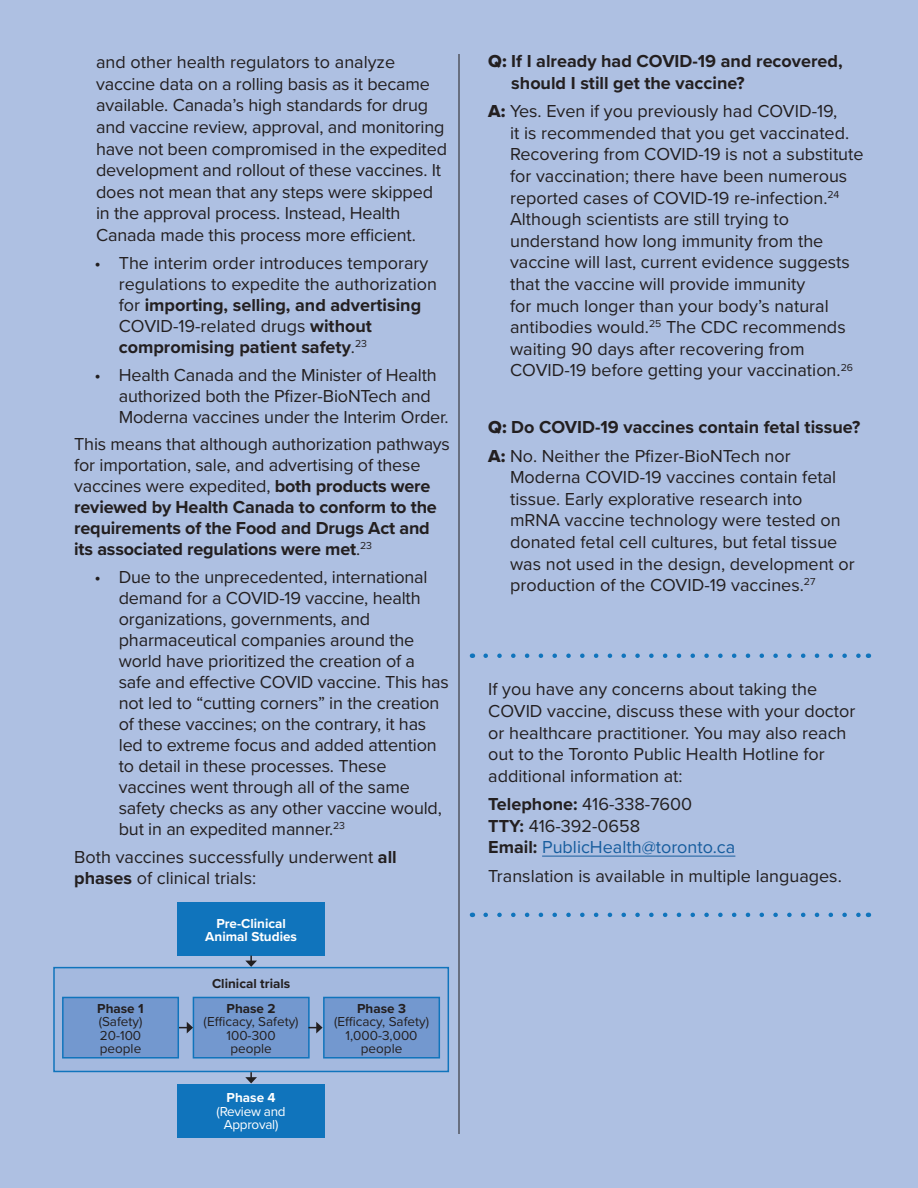
<style>
.page{position:relative;width:918px;height:1188px;background:#aec0e2}
.page>*{position:absolute;margin:0;border:0;box-sizing:border-box;transform-origin:0 0}
.Paragraph{font:18px/21.6px "Proxima Nova";color:#231f20}
.Paragraph-2{font:700 18px/21px "Proxima Nova";letter-spacing:-.01em;color:#231f20}
.Paragraph-3{font:18px "Proxima Nova";color:#175d9e}
.Paragraph-4{font:13.5px/13.5px "Proxima Nova";color:#231f20;text-align:center}
.Paragraph-5{font:700 13.5px/13.5px "Proxima Nova";color:#fff;text-align:center}
.Paragraph-6{font:13.5px/13.5px "Proxima Nova";letter-spacing:-.02em;color:#fff;text-align:center}
.Paragraph-7{font:700 13.5px "Proxima Nova";color:#231f20}
.s1{font-weight:700}
.s2{font-weight:400}
.s3{font-family:"Proxima Nova Extrabld";font-weight:400}
.s4{font-family:"Proxima Nova Extrabld"}
.s5{font-weight:700;color:#231f20}
</style>
<div class="page">
<div style="left:53px;top:967px;width:396px;height:105px;background:#a4b9df;border:2px solid #1074bc"></div>
<hr style="left:459px;top:54px;width:1px;height:1080px;background:#231f20">
<div style="left:177px;top:903px;width:148px;height:53px;background:#1074bc"></div>
<div style="left:63px;top:997px;width:115px;height:61px;background:#7398cf"></div>
<div style="left:62px;top:997px;width:117px;height:62px;border:2px solid #1074bc"></div>
<div style="left:193px;top:997px;width:116px;height:61px;background:#7398cf"></div>
<div style="left:193px;top:997px;width:117px;height:62px;border:2px solid #1074bc"></div>
<div style="left:324px;top:997px;width:115px;height:61px;background:#7398cf"></div>
<div style="left:323px;top:997px;width:117px;height:62px;border:2px solid #1074bc"></div>
<div style="left:177px;top:1084px;width:148px;height:53px;background:#1074bc"></div>
<hr style="left:542px;top:856px;width:193px;height:1px;background:#175d9e">
<svg style="left:486px;top:654px;width:375px;height:4px"></svg>
<svg style="left:486px;top:913px;width:375px;height:4px"></svg>
<svg style="left:245px;top:956px;width:12px;height:11px"></svg>
<svg style="left:179px;top:1022px;width:14px;height:11px"></svg>
<svg style="left:309px;top:1022px;width:14px;height:11px"></svg>
<svg style="left:245px;top:1072px;width:12px;height:11px"></svg>
<p class="Paragraph" style="left:96px;top:51px;width:352px">and other health regulators to analyze vaccine data on a rolling basis as it became available. Canada’s high standards for drug and vaccine review, approval, and monitoring have not been compromised in the expedited development and rollout of these vaccines. It does not mean that any steps were skipped in the approval process. Instead, Health Canada made this process more efficient.</p>
<p class="Paragraph" style="left:119px;top:251px;width:320px;line-height:21px;text-indent:-24px">• The interim order introduces temporary regulations to expedite the authorization for <span class="s1">importing, selling, and advertising </span>COVID-19-related drugs <span class="s1">without compromising patient safety</span>.<sup>23</sup></p>
<p class="Paragraph" style="left:119px;top:363px;width:331px;line-height:21px;text-indent:-24px">• Health Canada and the Minister of Health authorized both the Pfizer-BioNTech and<br>Moderna vaccines under the Interim Order.</p>
<p class="Paragraph-2" style="left:74px;top:433px;width:377px"><span class="s2">This means that although authorization pathways for importation, sale, and advertising of these vaccines were expedited,</span> both products were reviewed by Health Canada to conform to the requirements of the Food and Drugs Act and its associated regulations were met<span class="s2">.</span><sup>23</sup></p>
<p class="Paragraph" style="left:119px;top:566px;width:332px;line-height:21px;text-indent:-24px">• Due to the unprecedented, international demand for a COVID-19 vaccine, health organizations, governments, and pharmaceutical companies around the world have prioritized the creation of a safe and effective COVID vaccine. This has not led to “cutting corners” in the creation of these vaccines; on the contrary, it has led to extreme focus and added attention to detail in these processes. These vaccines went through all of the same safety checks as any other vaccine would, but in an expedited manner.<sup>23</sup></p>
<p class="Paragraph" style="left:74px;top:845px;width:324px">Both vaccines successfully underwent <span class="s1">all phases</span> of clinical trials:</p>
<p class="Paragraph-5" style="left:205px;top:916px;width:93px">Pre-Clinical<br>Animal Studies</p>
<p class="Paragraph-7" style="left:212px;top:974px;width:80px">Clinical trials</p>
<p class="Paragraph-4" style="left:97px;top:1001px;width:48px;text-align:left"><span class="s1">Phase 1 </span>(Safety)<br>20-100 people</p>
<p class="Paragraph-4" style="left:204px;top:1001px;width:97px"><span class="s1">Phase 2 </span>(Efficacy, Safety)<br>100-300<br>people</p>
<p class="Paragraph-4" style="left:334px;top:1001px;width:97px"><span class="s1">Phase 3 </span>(Efficacy, Safety)<br>1,000-3,000 people</p>
<p class="Paragraph-6" style="left:217px;top:1091px;width:71px"><span class="s1">Phase 4 </span>(Review and<br>Approval)</p>
<p class="Paragraph-2" style="left:511px;top:50px;width:333px;line-height:21.6px;text-indent:-23px"><span class="s3">Q:</span> If I already had COVID-19 and recovered, should I still get the vaccine?</p>
<p class="Paragraph" style="left:510px;top:100px;width:355px;text-indent:-22px"><span class="s4">A:</span> Yes. Even if you previously had COVID-19,<br>it is recommended that you get vaccinated.<br>Recovering from COVID-19 is not a substitute for vaccination; there have been numerous reported cases of COVID-19 re-infection.<sup>24<br></sup>Although scientists are still trying to understand how long immunity from the vaccine will last, current evidence suggests that the vaccine will provide immunity<br>for much longer than your body’s natural antibodies would.<sup>25</sup> The CDC recommends waiting 90 days after recovering from COVID-19 before getting your vaccination.<sup>26</sup></p>
<p class="Paragraph-2" style="left:488px;top:416px;width:373px"><span class="s3">Q:</span> Do COVID-19 vaccines contain fetal tissue?</p>
<p class="Paragraph" style="left:510px;top:444px;width:346px;text-indent:-22px"><span class="s4">A:</span> No. Neither the Pfizer-BioNTech nor Moderna COVID-19 vaccines contain fetal tissue. Early explorative research into mRNA vaccine technology were tested on donated fetal cell cultures, but fetal tissue was not used in the design, development or production of the COVID-19 vaccines.<sup>27</sup></p>
<p class="Paragraph" style="left:488px;top:678px;width:369px">If you have any concerns about taking the COVID vaccine, discuss these with your doctor or healthcare practitioner. You may also reach out to the Toronto Public Health Hotline for additional information at:</p>
<p class="Paragraph" style="left:488px;top:793px;width:206px"><span class="s1">Telephone:</span> 416-338-7600</p>
<p class="Paragraph" style="left:488px;top:814px;width:154px"><span class="s1">TTY:</span> 416-392-0658</p>
<p class="Paragraph-3" style="left:488px;top:834px;width:249px"><span class="s5">Email:</span> PublicHealth@toronto.ca</p>
<p class="Paragraph" style="left:488px;top:864px;width:355px">Translation is available in multiple languages.</p>
</div>
